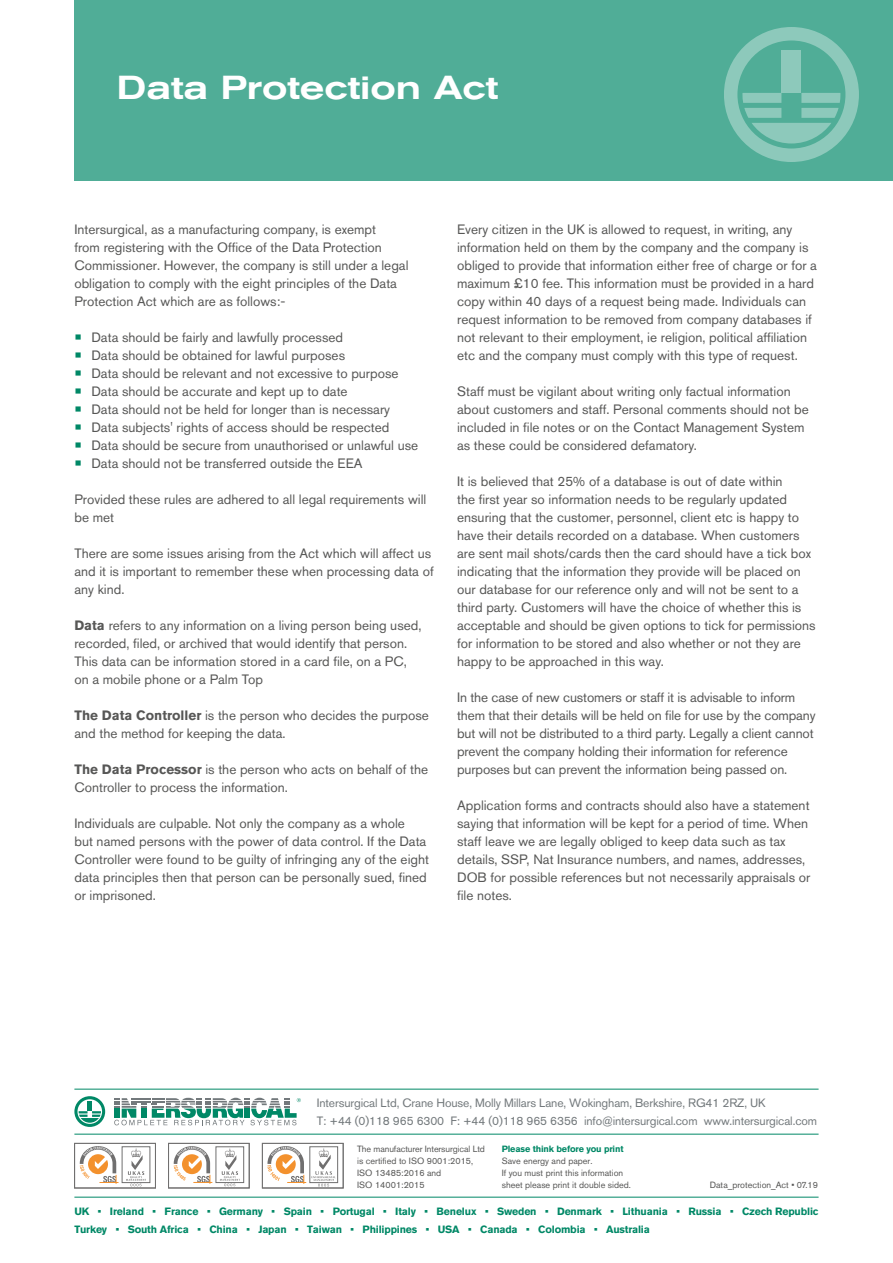
<style>
.page{position:relative;width:893px;height:1263px;background:#fff}
.page>*{position:absolute;margin:0;border:0;box-sizing:border-box;transform-origin:0 0}
.t1{font:500 expanded 33px "Akzidenz Grotesk BQ";color:#fff}
.t2{font:13.5px/18px "Akzidenz Grotesk BQ";color:#575756}
.t3{font:12px/18px "Akzidenz Grotesk Pro";letter-spacing:-.01em;color:#73797c}
.t4{font:700 10.5px/18px "Akzidenz Grotesk Pro";letter-spacing:-.015em;color:#086}
.t5{font:9px/12px "Akzidenz Grotesk Pro";color:#575756}
.t6{font:700 9px "Akzidenz Grotesk Pro";letter-spacing:-.015em;color:#086}
.s1{font-size:22.5px;color:#086}
.s2{font-weight:700}
</style>
<div class="page">
<div style="left:74px;top:0;width:819px;height:180px;background:#50ad97"></div>
<svg style="left:724px;top:27px;width:135px;height:135px"></svg>
<svg style="left:74px;top:1096px;width:31px;height:31px"></svg>
<svg style="left:114px;top:1098px;width:187px;height:27px"></svg>
<hr style="left:74px;top:1197px;width:745px;height:1px;background:#086">
<hr style="left:74px;top:1134px;width:745px;height:1px;background:#086">
<hr style="left:74px;top:1089px;width:745px;height:1px;background:#086">
<svg style="left:267px;top:1146px;width:72px;height:40px"></svg>
<div style="left:262px;top:1143px;width:81px;height:45px;border:1px solid #706f6f"></div>
<svg style="left:79px;top:1146px;width:72px;height:40px"></svg>
<div style="left:74px;top:1143px;width:82px;height:45px;border:1px solid #706f6f"></div>
<svg style="left:173px;top:1146px;width:72px;height:40px"></svg>
<div style="left:168px;top:1143px;width:81px;height:45px;border:1px solid #706f6f"></div>
<h1 class="t1" style="left:117px;top:68px;width:383px">Data Protection Act</h1>
<p class="t2" style="left:74px;top:220px;width:336px">Intersurgical, as a manufacturing company, is exempt<br>from registering with the Office of the Data Protection Commissioner. However, the company is still under a legal obligation to comply with the eight principles of the Data Protection Act which are as follows:-</p>
<p class="t2" style="left:74px;top:328px;width:270px"><span class="s1">•</span> Data should be fairly and lawfully processed</p>
<p class="t2" style="left:74px;top:346px;width:272px"><span class="s1">•</span> Data should be obtained for lawful purposes</p>
<p class="t2" style="left:74px;top:364px;width:326px"><span class="s1">•</span> Data should be relevant and not excessive to purpose</p>
<p class="t2" style="left:74px;top:382px;width:275px"><span class="s1">•</span> Data should be accurate and kept up to date</p>
<p class="t2" style="left:74px;top:400px;width:317px"><span class="s1">•</span> Data should not be held for longer than is necessary</p>
<p class="t2" style="left:74px;top:418px;width:317px"><span class="s1">•</span> Data subjects' rights of access should be respected</p>
<p class="t2" style="left:74px;top:436px;width:345px"><span class="s1">•</span> Data should be secure from unauthorised or unlawful use</p>
<p class="t2" style="left:74px;top:454px;width:290px"><span class="s1">•</span> Data should not be transferred outside the EEA</p>
<p class="t2" style="left:74px;top:490px;width:353px">Provided these rules are adhered to all legal requirements will be met</p>
<p class="t2" style="left:74px;top:544px;width:361px">There are some issues arising from the Act which will affect us and it is important to remember these when processing data of any kind.</p>
<p class="t2" style="left:74px;top:616px;width:349px"><span class="s2">Data</span> refers to any information on a living person being used, recorded, filed, or archived that would identify that person.<br>This data can be information stored in a card file, on a PC, on a mobile phone or a Palm Top</p>
<p class="t2" style="left:74px;top:706px;width:356px"><span class="s2">The Data Controller</span> is the person who decides the purpose and the method for keeping the data.</p>
<p class="t2" style="left:74px;top:760px;width:355px"><span class="s2">The Data Processor</span> is the person who acts on behalf of the<br>Controller to process the information.</p>
<p class="t2" style="left:74px;top:814px;width:356px">Individuals are culpable. Not only the company as a whole<br>but named persons with the power of data control. If the Data Controller were found to be guilty of infringing any of the eight data principles then that person can be personally sued, fined or imprisoned.</p>
<p class="t2" style="left:457px;top:220px;width:361px">Every citizen in the UK is allowed to request, in writing, any information held on them by the company and the company is obliged to provide that information either free of charge or for a maximum £10 fee. This information must be provided in a hard copy within 40 days of a request being made. Individuals can request information to be removed from company databases if not relevant to their employment, ie religion, political affiliation etc and the company must comply with this type of request.</p>
<p class="t2" style="left:457px;top:382px;width:353px">Staff must be vigilant about writing only factual information about customers and staff. Personal comments should not be included in file notes or on the Contact Management System as these could be considered defamatory.</p>
<p class="t2" style="left:457px;top:472px;width:360px">It is believed that 25% of a database is out of date within<br>the first year so information needs to be regularly updated ensuring that the customer, personnel, client etc is happy to have their details recorded on a database. When customers are sent mail shots/cards then the card should have a tick box indicating that the information they provide will be placed on our database for our reference only and will not be sent to a third party. Customers will have the choice of whether this is acceptable and should be given options to tick for permissions for information to be stored and also whether or not they are happy to be approached in this way.</p>
<p class="t2" style="left:457px;top:688px;width:360px">In the case of new customers or staff it is advisable to inform them that their details will be held on file for use by the company but will not be distributed to a third party. Legally a client cannot prevent the company holding their information for reference purposes but can prevent the information being passed on.</p>
<p class="t2" style="left:457px;top:796px;width:355px">Application forms and contracts should also have a statement saying that information will be kept for a period of time. When staff leave we are legally obliged to keep data such as tax details, SSP, Nat Insurance numbers, and names, addresses, DOB for possible references but not necessarily appraisals or file notes.</p>
<p class="t3" style="left:317px;top:1094px;width:502px">Intersurgical Ltd, Crane House, Molly Millars Lane, Wokingham, Berkshire, RG41 2RZ, UK<br>T: +44 (0)118 965 6300 F: +44 (0)118 965 6356 info@intersurgical.com www.intersurgical.com</p>
<p class="t5" style="left:357px;top:1143px;width:129px">The manufacturer Intersurgical Ltd is certified to ISO 9001:2015,<br>ISO 13485:2016 and<br>ISO 14001:2015</p>
<p class="t6" style="left:502px;top:1143px;width:123px">Please think before you print</p>
<p class="t5" style="left:502px;top:1154px;width:131px">Save energy and paper.<br>If you must print this information sheet please print it double sided.</p>
<p class="t5" style="left:710px;top:1179px;width:110px">Data_protection_Act • 07.19</p>
<p class="t4" style="left:74px;top:1202px;width:746px">UK • Ireland • France • Germany • Spain • Portugal • Italy • Benelux • Sweden • Denmark • Lithuania • Russia • Czech Republic<br>Turkey • South Africa • China • Japan • Taiwan • Philippines • USA • Canada • Colombia • Australia</p>
</div>
